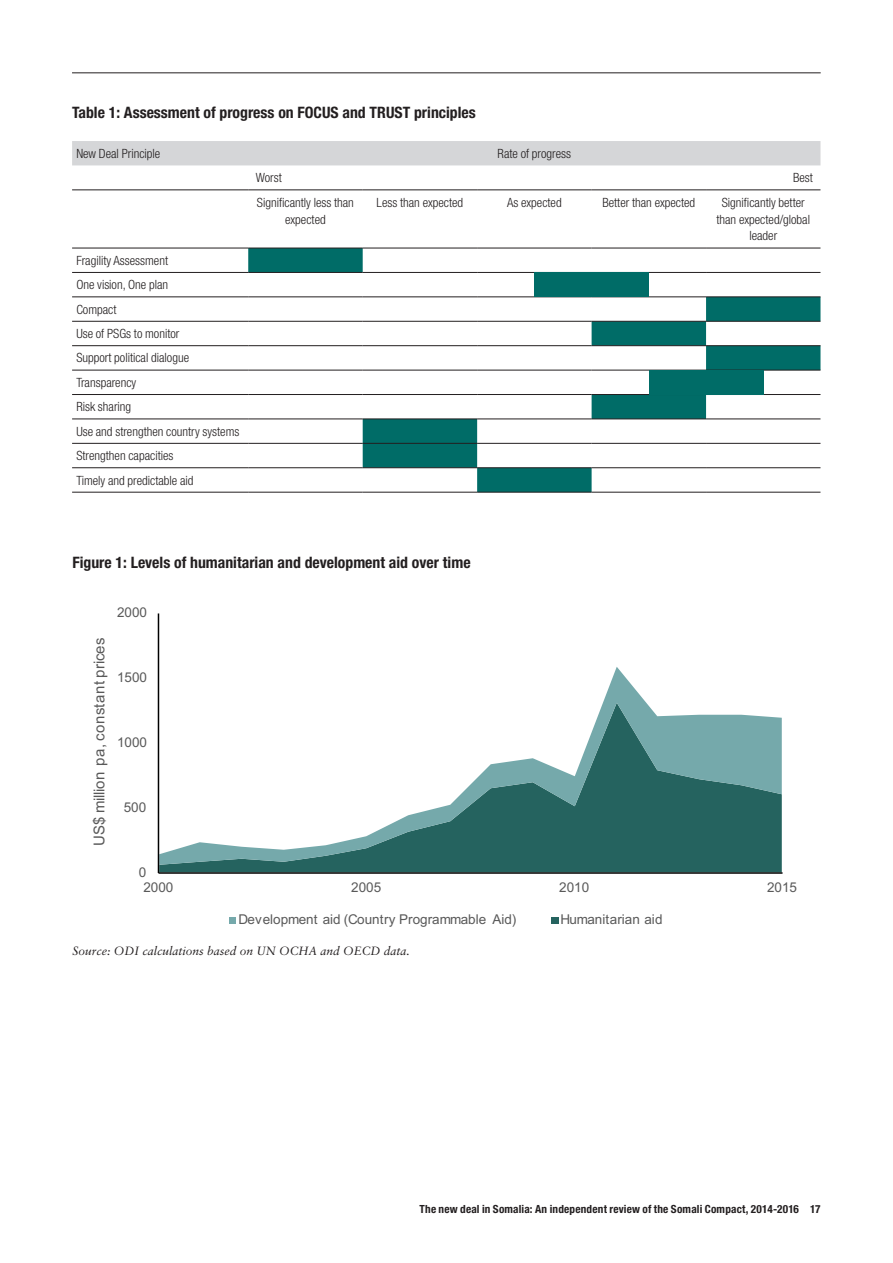
<style>
.page{position:relative;width:893px;height:1263px;background:#fff}
.page>*{position:absolute;margin:0;border:0;box-sizing:border-box;transform-origin:0 0}
.Figure_title{font:700 condensed 15.75px "Helvetica Neue LT Std";color:#231f20}
.Table_title{font:700 condensed 15.75px "Helvetica Neue LT Std";color:#231f20}
.t1{font:15px "Arial";color:#595959}
.t2{font:13.5px "Arial";color:#595959}
.Table_body_row{font:300 condensed 12.75px/16.8px "Helvetica Neue LT Std";color:#231f20;text-align:center}
.Figure_source{font:italic 12px "Sabon LT Std";color:#231f20}
.t3{font:700 condensed 11.25px "Helvetica Neue LT Std";letter-spacing:.015em;color:#231f20}
</style>
<div class="page">
<hr style="left:72px;top:73px;width:749px;height:1px;background:#231f20">
<div style="left:72px;top:141px;width:748px;height:24px;background:#d5d6d8"></div>
<svg style="left:248px;top:249px;width:572px;height:243px"></svg>
<hr style="left:72px;top:190px;width:176px;height:1px;background:#231f20">
<hr style="left:248px;top:190px;width:115px;height:1px;background:#231f20">
<hr style="left:363px;top:190px;width:114px;height:1px;background:#231f20">
<hr style="left:477px;top:190px;width:115px;height:1px;background:#231f20">
<hr style="left:592px;top:190px;width:114px;height:1px;background:#231f20">
<hr style="left:706px;top:190px;width:114px;height:1px;background:#231f20">
<hr style="left:72px;top:248px;width:176px;height:1px;background:#231f20">
<hr style="left:248px;top:248px;width:115px;height:1px;background:#231f20">
<hr style="left:363px;top:248px;width:114px;height:1px;background:#231f20">
<hr style="left:477px;top:248px;width:115px;height:1px;background:#231f20">
<hr style="left:592px;top:248px;width:114px;height:1px;background:#231f20">
<hr style="left:706px;top:248px;width:114px;height:1px;background:#231f20">
<hr style="left:72px;top:492px;width:176px;height:1px;background:#231f20">
<hr style="left:248px;top:492px;width:115px;height:1px;background:#231f20">
<hr style="left:363px;top:492px;width:114px;height:1px;background:#231f20">
<hr style="left:477px;top:492px;width:115px;height:1px;background:#231f20">
<hr style="left:592px;top:492px;width:114px;height:1px;background:#231f20">
<hr style="left:706px;top:492px;width:114px;height:1px;background:#231f20">
<hr style="left:72px;top:272px;width:176px;height:1px;background:#231f20">
<hr style="left:248px;top:272px;width:115px;height:1px;background:#231f20">
<hr style="left:363px;top:272px;width:114px;height:1px;background:#231f20">
<hr style="left:477px;top:272px;width:115px;height:1px;background:#231f20">
<hr style="left:592px;top:272px;width:114px;height:1px;background:#231f20">
<hr style="left:706px;top:272px;width:114px;height:1px;background:#231f20">
<hr style="left:72px;top:297px;width:176px;height:1px;background:#231f20">
<hr style="left:248px;top:297px;width:115px;height:1px;background:#231f20">
<hr style="left:363px;top:297px;width:114px;height:1px;background:#231f20">
<hr style="left:477px;top:297px;width:115px;height:1px;background:#231f20">
<hr style="left:592px;top:297px;width:114px;height:1px;background:#231f20">
<hr style="left:706px;top:297px;width:114px;height:1px;background:#231f20">
<hr style="left:72px;top:321px;width:176px;height:1px;background:#231f20">
<hr style="left:248px;top:321px;width:115px;height:1px;background:#231f20">
<hr style="left:363px;top:321px;width:114px;height:1px;background:#231f20">
<hr style="left:477px;top:321px;width:115px;height:1px;background:#231f20">
<hr style="left:592px;top:321px;width:114px;height:1px;background:#231f20">
<hr style="left:706px;top:321px;width:114px;height:1px;background:#231f20">
<hr style="left:72px;top:345px;width:176px;height:1px;background:#231f20">
<hr style="left:248px;top:345px;width:115px;height:1px;background:#231f20">
<hr style="left:363px;top:345px;width:114px;height:1px;background:#231f20">
<hr style="left:477px;top:345px;width:115px;height:1px;background:#231f20">
<hr style="left:592px;top:345px;width:114px;height:1px;background:#231f20">
<hr style="left:706px;top:345px;width:114px;height:1px;background:#231f20">
<hr style="left:72px;top:370px;width:176px;height:1px;background:#231f20">
<hr style="left:248px;top:370px;width:115px;height:1px;background:#231f20">
<hr style="left:363px;top:370px;width:114px;height:1px;background:#231f20">
<hr style="left:477px;top:370px;width:115px;height:1px;background:#231f20">
<hr style="left:592px;top:370px;width:114px;height:1px;background:#231f20">
<hr style="left:706px;top:370px;width:114px;height:1px;background:#231f20">
<hr style="left:72px;top:394px;width:176px;height:1px;background:#231f20">
<hr style="left:248px;top:394px;width:115px;height:1px;background:#231f20">
<hr style="left:363px;top:394px;width:114px;height:1px;background:#231f20">
<hr style="left:477px;top:394px;width:115px;height:1px;background:#231f20">
<hr style="left:592px;top:394px;width:114px;height:1px;background:#231f20">
<hr style="left:706px;top:394px;width:114px;height:1px;background:#231f20">
<hr style="left:72px;top:419px;width:176px;height:1px;background:#231f20">
<hr style="left:248px;top:419px;width:115px;height:1px;background:#231f20">
<hr style="left:363px;top:419px;width:114px;height:1px;background:#231f20">
<hr style="left:477px;top:419px;width:115px;height:1px;background:#231f20">
<hr style="left:592px;top:419px;width:114px;height:1px;background:#231f20">
<hr style="left:706px;top:419px;width:114px;height:1px;background:#231f20">
<hr style="left:72px;top:443px;width:176px;height:1px;background:#231f20">
<hr style="left:248px;top:443px;width:115px;height:1px;background:#231f20">
<hr style="left:363px;top:443px;width:114px;height:1px;background:#231f20">
<hr style="left:477px;top:443px;width:115px;height:1px;background:#231f20">
<hr style="left:592px;top:443px;width:114px;height:1px;background:#231f20">
<hr style="left:706px;top:443px;width:114px;height:1px;background:#231f20">
<hr style="left:72px;top:467px;width:176px;height:1px;background:#231f20">
<hr style="left:248px;top:467px;width:115px;height:1px;background:#231f20">
<hr style="left:363px;top:467px;width:114px;height:1px;background:#231f20">
<hr style="left:477px;top:467px;width:115px;height:1px;background:#231f20">
<hr style="left:592px;top:467px;width:114px;height:1px;background:#231f20">
<hr style="left:706px;top:467px;width:114px;height:1px;background:#231f20">
<div style="left:649px;top:370px;width:114px;height:25px;background:#006c67"></div>
<div style="left:534px;top:272px;width:114px;height:25px;background:#006c67"></div>
<div style="left:159px;top:865px;width:623px;height:7px;background:#25635f"></div>
<svg style="left:159px;top:667px;width:623px;height:198px"></svg>
<hr style="left:158px;top:613px;width:1px;height:260px;background:#000">
<hr style="left:158px;top:872px;width:624px;height:2px;background:#000">
<svg style="left:230px;top:917px;width:6px;height:6px"></svg>
<div style="left:551px;top:917px;width:7px;height:6px;background:#25635f"></div>
<p class="Table_title" style="left:72px;top:103px;width:405px">Table 1: Assessment of progress on FOCUS and TRUST principles</p>
<p class="Table_body_row" style="left:76px;top:145px;width:86px">New Deal Principle</p>
<p class="Table_body_row" style="left:498px;top:145px;width:75px">Rate of progress</p>
<p class="Table_body_row" style="left:256px;top:169px;width:27px">Worst</p>
<p class="Table_body_row" style="left:793px;top:169px;width:21px">Best</p>
<p class="Table_body_row" style="left:257px;top:194px;width:99px">Significantly less than expected</p>
<p class="Table_body_row" style="left:377px;top:194px;width:88px">Less than expected</p>
<p class="Table_body_row" style="left:507px;top:194px;width:56px">As expected</p>
<p class="Table_body_row" style="left:602px;top:194px;width:94px">Better than expected</p>
<p class="Table_body_row" style="left:716px;top:194px;width:95px">Significantly better than expected/global leader</p>
<p class="Table_body_row" style="left:76px;top:252px;width:93px">Fragility Assessment</p>
<p class="Table_body_row" style="left:76px;top:276px;width:93px">One vision, One plan</p>
<p class="Table_body_row" style="left:76px;top:301px;width:42px">Compact</p>
<p class="Table_body_row" style="left:76px;top:325px;width:105px">Use of PSGs to monitor</p>
<p class="Table_body_row" style="left:76px;top:349px;width:114px">Support political dialogue</p>
<p class="Table_body_row" style="left:76px;top:374px;width:61px">Transparency</p>
<p class="Table_body_row" style="left:76px;top:398px;width:56px">Risk sharing</p>
<p class="Table_body_row" style="left:76px;top:423px;width:165px">Use and strengthen country systems</p>
<p class="Table_body_row" style="left:76px;top:447px;width:99px">Strengthen capacities</p>
<p class="Table_body_row" style="left:76px;top:471px;width:119px">Timely and predictable aid</p>
<p class="Figure_title" style="left:72px;top:553px;width:400px">Figure 1: Levels of humanitarian and development aid over time</p>
<p class="t1" style="left:89px;top:845px;width:210px;rotate:-90deg">US$ million pa, constant prices</p>
<p class="t2" style="left:117px;top:603px;width:32px">2000</p>
<p class="t2" style="left:117px;top:668px;width:32px">1500</p>
<p class="t2" style="left:117px;top:733px;width:32px">1000</p>
<p class="t2" style="left:124px;top:798px;width:24px">500</p>
<p class="t2" style="left:139px;top:862px;width:9px">0</p>
<p class="t2" style="left:143px;top:878px;width:32px">2000</p>
<p class="t2" style="left:351px;top:878px;width:32px">2005</p>
<p class="t2" style="left:559px;top:878px;width:32px">2010</p>
<p class="t2" style="left:767px;top:878px;width:32px">2015</p>
<p class="t2" style="left:239px;top:910px;width:279px">Development aid (Country Programmable Aid)</p>
<p class="t2" style="left:560px;top:910px;width:104px">Humanitarian aid</p>
<p class="Figure_source" style="left:72px;top:944px;width:339px">Source: ODI calculations based on UN OCHA and OECD data.</p>
<p class="t3" style="left:420px;top:1202px;width:403px">The new deal in Somalia: An independent review of the Somali Compact, 2014-2016 17</p>
</div>
